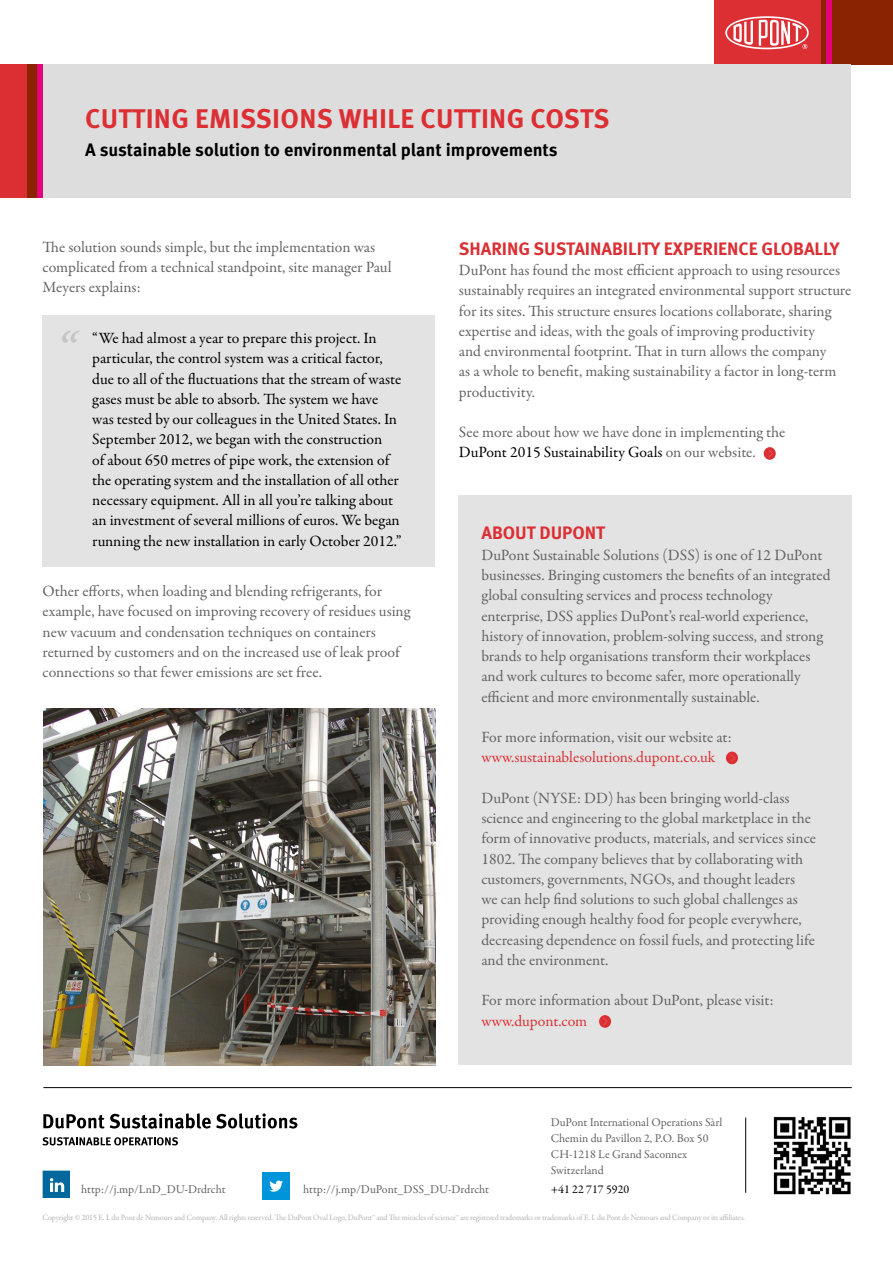
<style>
.page{position:relative;width:893px;height:1263px;background:#fff}
.page>*{position:absolute;margin:0;border:0;box-sizing:border-box;transform-origin:0 0}
.t1{font:italic 55.5px "Garamond Premr Pro";color:#c6c5c5}
.t2{font:700 27px "Meta OT";letter-spacing:.01em;color:#dc2f34}
.t3{font:700 18px "Meta OT";color:#000}
.t4{font:700 18px "Meta OT";letter-spacing:-.005em;color:#dc2f34}
.t5{font:15.75px/20.2px "Garamond Premr Pro";letter-spacing:-.005em;color:#646363}
.t6{font:15.75px/20.2px "Garamond Premr Pro";letter-spacing:-.005em;color:#000}
.t7{font:15.75px "Garamond Premr Pro";letter-spacing:-.005em;color:#dc2f34}
.t8{font:12px/15.8px "Garamond Premr Pro";letter-spacing:-.005em;color:#646363}
.t9{font:12px "Garamond Premr Pro";color:#000}
.t10{font:8.25px "Garamond Premr Pro";letter-spacing:-.02em;color:#b3b2b2}
.s1{color:#000}
</style>
<div class="page">
<div style="left:820px;top:0;width:73px;height:65px;background:#892301"></div>
<div style="left:826px;top:0;width:5px;height:65px;background:#e6007d"></div>
<div style="left:714px;top:0;width:106px;height:65px;background:#dc2f34"></div>
<svg style="left:725px;top:16px;width:84px;height:33px"></svg>
<div style="left:25px;top:65px;width:825px;height:133px;background:#dedddd"></div>
<div style="left:27px;top:65px;width:16px;height:133px;background:#e6007d"></div>
<div style="left:0;top:65px;width:28px;height:133px;background:#dc2f34"></div>
<div style="left:28px;top:65px;width:9px;height:133px;background:#892301"></div>
<img style="left:773px;top:1116px;width:77px;height:79px">
<hr style="left:745px;top:1117px;width:1px;height:76px;background:#000">
<hr style="left:43px;top:1087px;width:809px;height:1px;background:#000">
<svg style="left:43px;top:1170px;width:27px;height:28px"></svg>
<div style="left:262px;top:1172px;width:27px;height:27px;background:#0095db"></div>
<svg style="left:269px;top:1180px;width:14px;height:12px"></svg>
<div style="left:42px;top:315px;width:393px;height:251px;background:#e3e3e3"></div>
<div style="left:458px;top:495px;width:394px;height:570px;background:#e3e3e3"></div>
<div style="left:726px;top:752px;width:12px;height:12px;background:#dc2f34;border-radius:50%"></div>
<svg style="left:731px;top:754px;width:4px;height:8px"></svg>
<img style="left:43px;top:708px;width:392px;height:357px">
<div style="left:599px;top:1015px;width:12px;height:13px;background:#dc2f34;border-radius:50%"></div>
<svg style="left:603px;top:1017px;width:5px;height:8px"></svg>
<svg style="left:43px;top:1114px;width:61px;height:14px"></svg>
<svg style="left:110px;top:1113px;width:187px;height:16px"></svg>
<svg style="left:42px;top:1137px;width:136px;height:8px"></svg>
<div style="left:764px;top:447px;width:12px;height:13px;background:#dc2f34;border-radius:50%"></div>
<svg style="left:768px;top:450px;width:5px;height:8px"></svg>
<h2 class="t2" style="left:85px;top:101px;width:526px">CUTTING EMISSIONS WHILE CUTTING COSTS</h2>
<p class="t3" style="left:85px;top:139px;width:474px">A sustainable solution to environmental plant improvements</p>
<p class="t5" style="left:43px;top:237px;width:351px">The solution sounds simple, but the implementation was complicated from a technical standpoint, site manager Paul<br>Meyers explains:</p>
<h1 class="t1" style="left:54px;top:317px;width:20px">“</h1>
<p class="t6" style="left:92px;top:328px;width:311px">“We had almost a year to prepare this project. In particular, the control system was a critical factor, due to all of the fluctuations that the stream of waste gases must be able to absorb. The system we have was tested by our colleagues in the United States. In September 2012, we began with the construction<br>of about 650 metres of pipe work, the extension of the operating system and the installation of all other necessary equipment. All in all you’re talking about an investment of several millions of euros. We began running the new installation in early October 2012.”</p>
<p class="t5" style="left:43px;top:581px;width:369px">Other efforts, when loading and blending refrigerants, for example, have focused on improving recovery of residues using new vacuum and condensation techniques on containers returned by customers and on the increased use of leak proof connections so that fewer emissions are set free.</p>
<p class="t4" style="left:459px;top:237px;width:382px">SHARING SUSTAINABILITY EXPERIENCE GLOBALLY</p>
<p class="t5" style="left:459px;top:260px;width:394px">DuPont has found the most efficient approach to using resources sustainably requires an integrated environmental support structure for its sites. This structure ensures locations collaborate, sharing expertise and ideas, with the goals of improving productivity<br>and environmental footprint. That in turn allows the company<br>as a whole to benefit, making sustainability a factor in long-term productivity.</p>
<p class="t5" style="left:459px;top:422px;width:328px">See more about how we have done in implementing the<br><span class="s1">DuPont 2015 Sustainability Goals</span> on our website.</p>
<p class="t4" style="left:481px;top:522px;width:125px">ABOUT DUPONT</p>
<p class="t5" style="left:481px;top:545px;width:351px">DuPont Sustainable Solutions (DSS) is one of 12 DuPont businesses. Bringing customers the benefits of an integrated global consulting services and process technology enterprise, DSS applies DuPont’s real-world experience, history of innovation, problem-solving success, and strong brands to help organisations transform their workplaces and work cultures to become safer, more operationally efficient and more environmentally sustainable.</p>
<p class="t5" style="left:481px;top:727px;width:252px">For more information, visit our website at:</p>
<p class="t7" style="left:481px;top:748px;width:236px">www.sustainablesolutions.dupont.co.uk</p>
<p class="t5" style="left:481px;top:788px;width:336px">DuPont (NYSE: DD) has been bringing world-class science and engineering to the global marketplace in the form of innovative products, materials, and services since 1802. The company believes that by collaborating with customers, governments, NGOs, and thought leaders<br>we can help find solutions to such global challenges as providing enough healthy food for people everywhere, decreasing dependence on fossil fuels, and protecting life and the environment.</p>
<p class="t5" style="left:481px;top:991px;width:294px">For more information about DuPont, please visit:</p>
<p class="t7" style="left:481px;top:1011px;width:107px">www.dupont.com</p>
<p class="t8" style="left:81px;top:1182px;width:146px">http://j.mp/LnD_DU-Drdrcht</p>
<p class="t8" style="left:303px;top:1182px;width:187px">http://j.mp/DuPont_DSS_DU-Drdrcht</p>
<p class="t8" style="left:551px;top:1115px;width:173px">DuPont International Operations Sàrl<br>Chemin du Pavillon 2, P.O. Box 50<br>CH-1218 Le Grand Saconnex<br>Switzerland</p>
<p class="t9" style="left:551px;top:1182px;width:80px">+41 22 717 5920</p>
<p class="t10" style="left:42px;top:1212px;width:704px">Copyright © 2015 E. I. du Pont de Nemours and Company. All rights reserved. The DuPont Oval Logo, DuPont™ and The miracles of science™ are registered trademarks or trademarks of E. I. du Pont de Nemours and Company or its affiliates.</p>
</div>
